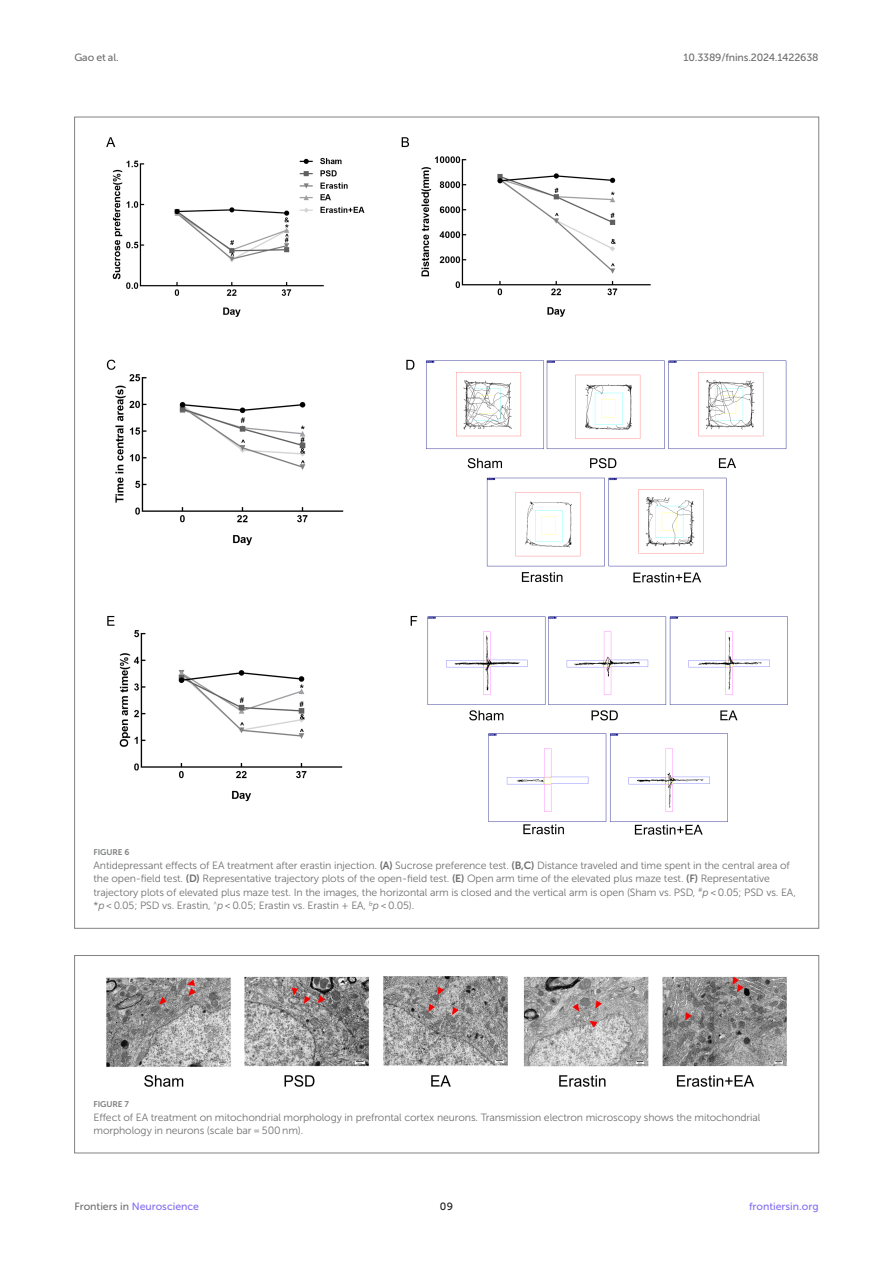
<style>
.page{position:relative;width:893px;height:1263px;background:#fff}
.page>*{position:absolute;margin:0;border:0;box-sizing:border-box;transform-origin:0 0}
.FIG_LEG{font:10.5px/13.5px "Museo Sans 300";letter-spacing:-.01em;color:#706f70}
.t1{font:10.5px "Museo Sans 500";color:#856df0}
.t2{font:10.5px "Museo Sans 500";letter-spacing:-.015em;color:#706f70}
.t3{font:10.5px "Museo Sans 500";color:#1b1c1b}
.FIG_HD{font:8.25px "Museo Sans 700";letter-spacing:-.01em;color:#7e7f7f}
.s1{font-family:"Museo Sans 700"}
.s2{font-style:italic}
.s3{color:#706f70}
</style>
<div class="page">
<img style="left:106px;top:137px;width:682px;height:698px">
<img style="left:106px;top:976px;width:681px;height:111px">
<div style="left:74px;top:955px;width:745px;height:198px;border:1px solid #808285"></div>
<p class="t2" style="left:74px;top:51px;width:46px">Gao et al.</p>
<p class="t2" style="left:684px;top:51px;width:136px">10.3389/fnins.2024.1422638</p>
<p class="FIG_HD" style="left:94px;top:848px;width:37px">FIGURE 6</p>
<p class="FIG_LEG" style="left:94px;top:858px;width:704px">Antidepressant effects of EA treatment after erastin injection. <span class="s1">(A)</span> Sucrose preference test. <span class="s1">(B,C)</span> Distance traveled and time spent in the central area of the open-field test. <span class="s1">(D)</span> Representative trajectory plots of the open-field test. <span class="s1">(E)</span> Open arm time of the elevated plus maze test. <span class="s1">(F)</span> Representative trajectory plots of elevated plus maze test. In the images, the horizontal arm is closed and the vertical arm is open (Sham vs. PSD, <sup>#</sup><span class="s2">p</span> &lt; 0.05; PSD vs. EA, *<span class="s2">p</span> &lt; 0.05; PSD vs. Erastin, <sup>^</sup><span class="s2">p</span> &lt; 0.05; Erastin vs. Erastin + EA, <sup>&amp;</sup><span class="s2">p</span> &lt; 0.05).</p>
<p class="FIG_HD" style="left:94px;top:1099px;width:37px">FIGURE 7</p>
<p class="FIG_LEG" style="left:94px;top:1110px;width:668px">Effect of EA treatment on mitochondrial morphology in prefrontal cortex neurons. Transmission electron microscopy shows the mitochondrial morphology in neurons (scale bar = 500 nm).</p>
<p class="t1" style="left:74px;top:1200px;width:126px"><span class="s3">Frontiers in</span> Neuroscience</p>
<p class="t3" style="left:440px;top:1200px;width:15px">09</p>
<p class="t1" style="left:749px;top:1200px;width:71px">frontiersin.org</p>
</div>
